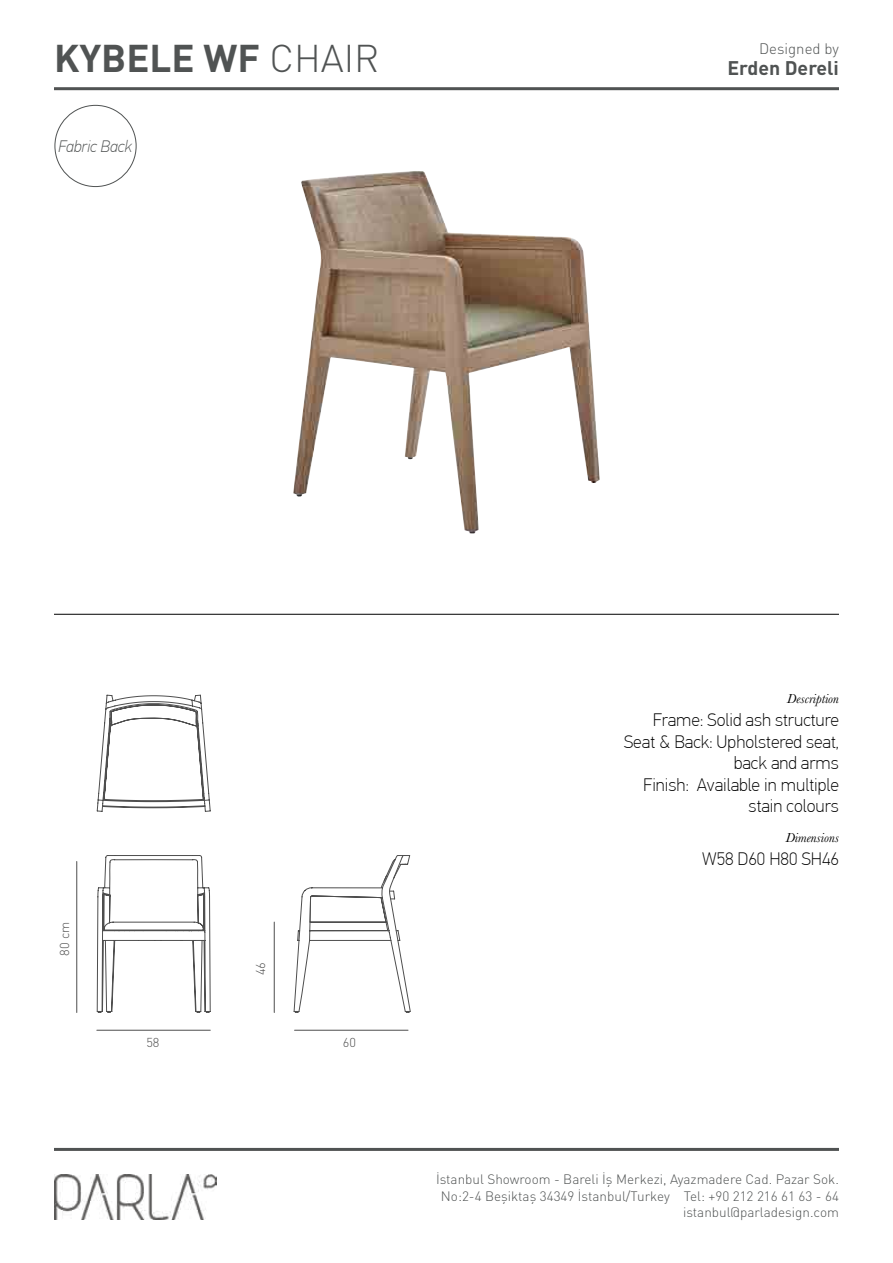
<style>
.page{position:relative;width:893px;height:1263px;background:#fff}
.page>*{position:absolute;margin:0;border:0;box-sizing:border-box;transform-origin:0 0}
.t1{font:700 38.25px "DIN Pro";color:#505353}
.t2{font:700 19.5px "DIN Pro";color:#505353}
.t3{font:100 18px/21.6px "PF Din Text Pro";color:#000;text-align:right}
.t4{font:italic 100 16.5px "PF Din Text Pro";color:#505353}
.t5{font:300 15px "DIN Pro";color:#505353}
.t6{font:300 13.5px/16.2px "DIN Pro";color:#505353;text-align:right}
.t7{font:italic 13.5px "Baskerville";color:#000}
.t8{font:300 12.75px "DIN Pro";color:#4e4e4e}
.s1{font-weight:300}
</style>
<div class="page">
<hr style="left:54px;top:87px;width:785px;height:3px;background:#505353">
<hr style="left:54px;top:1148px;width:785px;height:3px;background:#505353">
<img style="left:54px;top:1174px;width:163px;height:45px">
<hr style="left:77px;top:861px;width:1px;height:151px;background:#4e4e4e">
<hr style="left:97px;top:1030px;width:113px;height:1px;background:#4e4e4e">
<hr style="left:295px;top:1030px;width:113px;height:1px;background:#4e4e4e">
<svg style="left:97px;top:695px;width:314px;height:318px"></svg>
<svg style="left:294px;top:855px;width:116px;height:157px"></svg>
<hr style="left:54px;top:614px;width:785px;height:1px;background:#000">
<img style="left:293px;top:171px;width:307px;height:362px">
<div style="left:55px;top:105px;width:82px;height:82px;border:1px solid #505353;border-radius:50%"></div>
<h1 class="t1" style="left:54px;top:32px;width:327px">KYBELE WF <span class="s1">CHAIR</span></h1>
<p class="t4" style="left:58px;top:137px;width:76px">Fabric Back</p>
<p class="t5" style="left:759px;top:38px;width:81px">Designed by</p>
<h2 class="t2" style="left:727px;top:55px;width:113px">Erden Dereli</h2>
<p class="t8" style="left:56px;top:956px;width:35px;rotate:-90deg">80 cm</p>
<p class="t8" style="left:252px;top:975px;width:15px;rotate:-90deg">46</p>
<p class="t8" style="left:146px;top:1033px;width:15px">58</p>
<p class="t8" style="left:343px;top:1033px;width:15px">60</p>
<p class="t7" style="left:787px;top:690px;width:53px">Description</p>
<h3 class="t3" style="left:624px;top:709px;width:217px">Frame: Solid ash structure<br>Seat &amp; Back: Upholstered seat, back and arms<br>Finish: Available in multiple stain colours</h3>
<h3 class="t3" style="left:702px;top:848px;width:138px">W58 D60 H80 SH46</h3>
<p class="t7" style="left:786px;top:829px;width:55px">Dimensions</p>
<p class="t6" style="left:436px;top:1171px;width:404px">İstanbul Showroom - Bareli İş Merkezi, Ayazmadere Cad. Pazar Sok.<br>No:2-4 Beşiktaş 34349 İstanbul/Turkey Tel: +90 212 216 61 63 - 64 istanbul@parladesign.com</p>
</div>
